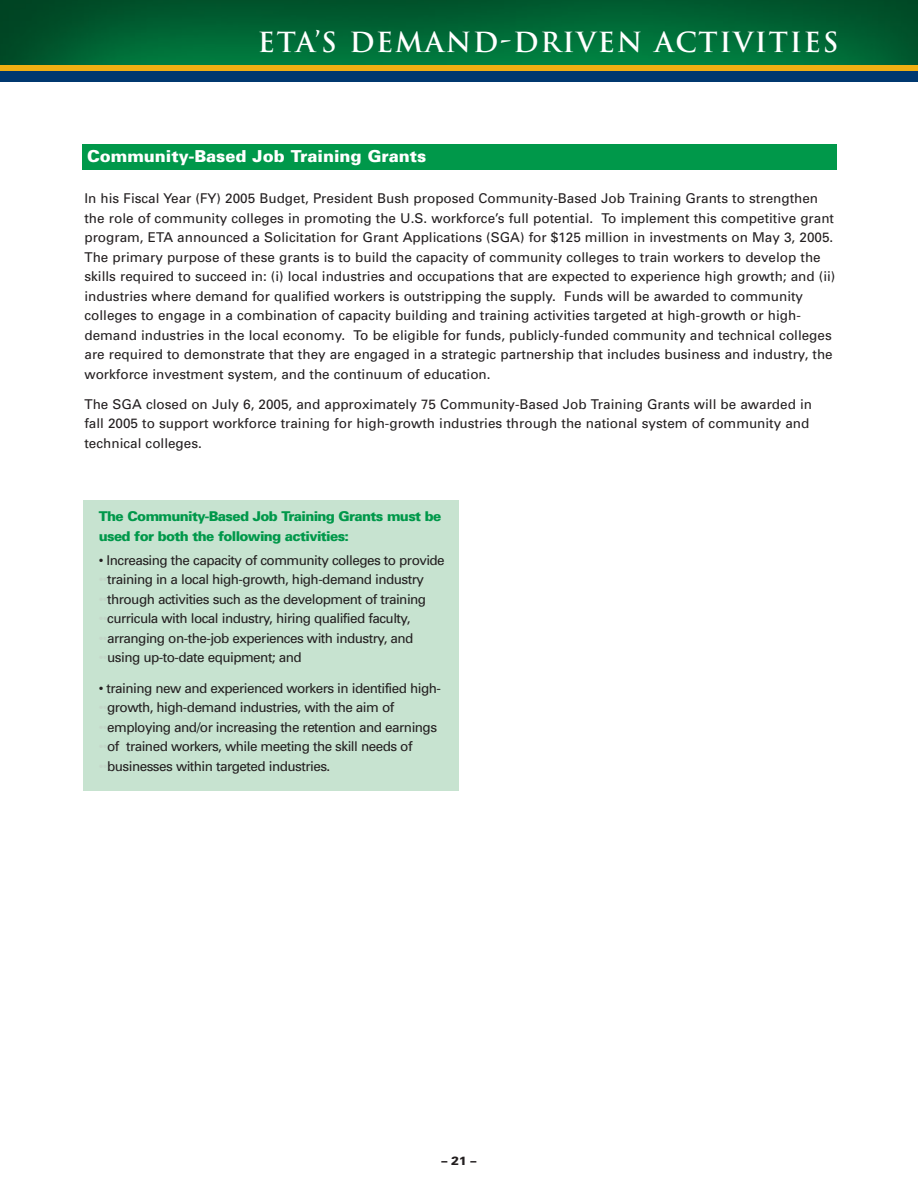
<style>
.page{position:relative;width:918px;height:1188px;background:#fff}
.page>*{position:absolute;margin:0;border:0;box-sizing:border-box;transform-origin:0 0}
.t1{font:700 27px "Trajan";letter-spacing:.065em;color:#fff}
.t2{font:900 16.5px "Univers";color:#fff}
.t3{font:13.5px/19.5px "Univers";color:#231f20}
.t4{font:13.5px "Univers";letter-spacing:-.04em;color:#231f20}
.t5{font:900 13.5px/19.5px "Univers";letter-spacing:-.045em;color:#00984a}
.t6{font:900 12px "Univers";color:#231f20}
.s1{color:#c4d7c9}
</style>
<div class="page">
<img style="left:0;top:0;width:918px;height:65px">
<div style="left:83px;top:144px;width:754px;height:25px;background:#00984a"></div>
<div style="left:0;top:69px;width:918px;height:13px;background:#00386f"></div>
<div style="left:0;top:65px;width:918px;height:5px;background:#f0af13"></div>
<div style="left:83px;top:500px;width:376px;height:290px;background:#c7e3d0"></div>
<h1 class="t1" style="left:258px;top:27px;width:582px">ETA’S DEMAND-DRIVEN ACTIVITIES</h1>
<p class="t2" style="left:87px;top:150px;width:341px">Community-Based Job Training Grants</p>
<p class="t3" style="left:84px;top:190px;width:752px">In his Fiscal Year (FY) 2005 Budget, President Bush proposed Community-Based Job Training Grants to strengthen the role of community colleges in promoting the U.S. workforce’s full potential. To implement this competitive grant program, ETA announced a Solicitation for Grant Applications (SGA) for $125 million in investments on May 3, 2005.<br>The primary purpose of these grants is to build the capacity of community colleges to train workers to develop the skills required to succeed in: (i) local industries and occupations that are expected to experience high growth; and (ii) industries where demand for qualified workers is outstripping the supply. Funds will be awarded to community colleges to engage in a combination of capacity building and training activities targeted at high-growth or high&shy;demand industries in the local economy. To be eligible for funds, publicly-funded community and technical colleges are required to demonstrate that they are engaged in a strategic partnership that includes business and industry, the workforce investment system, and the continuum of education.</p>
<p class="t3" style="left:84px;top:396px;width:729px">The SGA closed on July 6, 2005, and approximately 75 Community-Based Job Training Grants will be awarded in fall 2005 to support workforce training for high-growth industries through the national system of community and technical colleges.</p>
<p class="t5" style="left:99px;top:508px;width:344px">The Community-Based Job Training Grants must be used for both the following activities:</p>
<p class="t4" style="left:99px;top:555px;width:348px">• Increasing the capacity of community colleges to provide</p>
<p class="t4" style="left:99px;top:575px;width:327px"><span class="s1">••</span>training in a local high-growth, high-demand industry</p>
<p class="t4" style="left:99px;top:594px;width:329px"><span class="s1">••</span>through activities such as the development of training</p>
<p class="t4" style="left:99px;top:614px;width:313px"><span class="s1">••</span>curricula with local industry, hiring qualified faculty,</p>
<p class="t4" style="left:99px;top:633px;width:316px"><span class="s1">••</span>arranging on-the-job experiences with industry, and</p>
<p class="t4" style="left:99px;top:653px;width:204px"><span class="s1">••</span>using up-to-date equipment; and</p>
<p class="t4" style="left:99px;top:683px;width:344px">• training new and experienced workers in identified high-</p>
<p class="t4" style="left:99px;top:702px;width:297px"><span class="s1">••</span>growth, high-demand industries, with the aim of</p>
<p class="t4" style="left:99px;top:722px;width:340px"><span class="s1">••</span>employing and/or increasing the retention and earnings</p>
<p class="t4" style="left:99px;top:741px;width:315px"><span class="s1">••</span>of trained workers, while meeting the skill needs of</p>
<p class="t4" style="left:99px;top:761px;width:233px"><span class="s1">••</span>businesses within targeted industries.</p>
<p class="t6" style="left:441px;top:1156px;width:37px">– 21 –</p>
</div>
